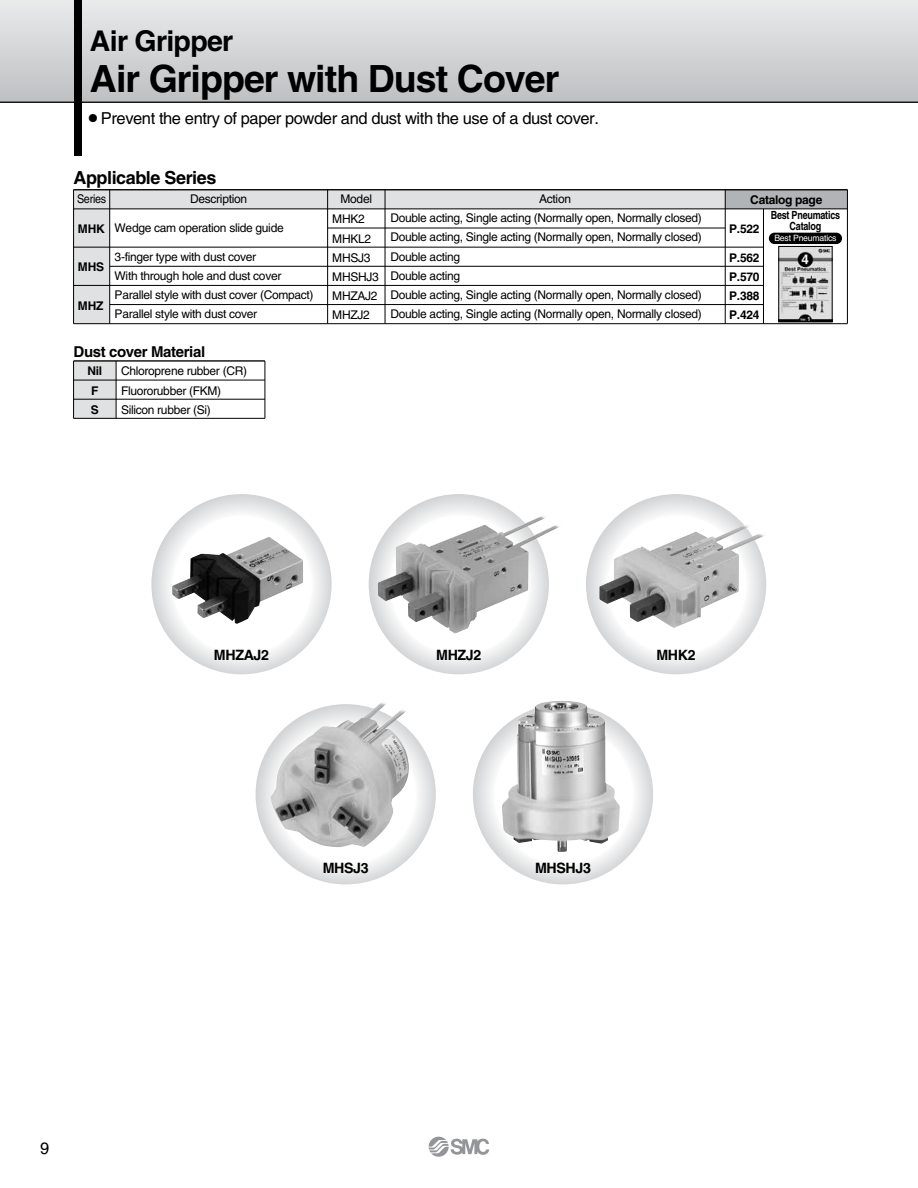
<style>
.page{position:relative;width:918px;height:1188px;background:#fff}
.page>*{position:absolute;margin:0;border:0;box-sizing:border-box;transform-origin:0 0}
.t1{font:700 37.5px "Helvetica";letter-spacing:-.025em;color:#000}
.t2{font:700 28.5px "Helvetica";letter-spacing:-.025em;color:#000}
.t3{font:700 18px "Helvetica";letter-spacing:-.025em;color:#000}
.t4{font:16.5px "Helvetica";letter-spacing:-.025em;color:#000}
.t5{font:700 15px "Helvetica";letter-spacing:-.025em;color:#000}
.t6{font:700 14.25px "Helvetica";letter-spacing:-.025em;color:#000}
.t7{font:12px/19.2px "Helvetica";letter-spacing:-.025em;color:#000}
.t8{font:700 12px/19.2px "Helvetica";letter-spacing:-.025em;color:#000;text-align:justify}
.t9{font:12px "Helvetica";letter-spacing:-.025em;color:#000;scale:.9 1}
.t10{font:700 11.25px/10.2px "Helvetica";letter-spacing:-.025em;color:#000;text-align:center;scale:.8 1}
.t11{font:8.7px "Helvetica";letter-spacing:-.025em;color:#fff}
</style>
<div class="page">
<svg style="left:429px;top:1137px;width:60px;height:20px"></svg>
<div style="left:725px;top:190px;width:122px;height:19px;background:#b1b4b6"></div>
<svg style="left:151px;top:494px;width:181px;height:180px"></svg>
<svg style="left:369px;top:494px;width:180px;height:180px"></svg>
<svg style="left:586px;top:494px;width:180px;height:180px"></svg>
<svg style="left:256px;top:704px;width:180px;height:180px"></svg>
<svg style="left:473px;top:704px;width:180px;height:180px"></svg>
<div style="left:74px;top:190px;width:36px;height:134px;background:#e0e1e2"></div>
<div style="left:74px;top:190px;width:651px;height:19px;background:#e0e1e2"></div>
<hr style="left:74px;top:189px;width:773px;height:1px;background:#000">
<hr style="left:74px;top:209px;width:773px;height:1px;background:#000">
<hr style="left:328px;top:228px;width:397px;height:1px;background:#000">
<hr style="left:74px;top:247px;width:689px;height:1px;background:#000">
<hr style="left:110px;top:266px;width:653px;height:1px;background:#000">
<hr style="left:74px;top:285px;width:689px;height:1px;background:#000">
<hr style="left:110px;top:304px;width:653px;height:1px;background:#000">
<hr style="left:74px;top:323px;width:773px;height:1px;background:#000">
<hr style="left:73px;top:190px;width:1px;height:134px;background:#000">
<hr style="left:109px;top:190px;width:1px;height:134px;background:#000">
<hr style="left:327px;top:190px;width:1px;height:134px;background:#000">
<hr style="left:385px;top:190px;width:1px;height:134px;background:#000">
<hr style="left:725px;top:190px;width:1px;height:134px;background:#000">
<hr style="left:763px;top:209px;width:1px;height:115px;background:#000">
<hr style="left:847px;top:190px;width:1px;height:134px;background:#000">
<div style="left:74px;top:361px;width:42px;height:57px;background:#e0e1e2"></div>
<hr style="left:74px;top:360px;width:191px;height:2px;background:#000">
<hr style="left:74px;top:380px;width:191px;height:1px;background:#000">
<hr style="left:74px;top:399px;width:191px;height:1px;background:#000">
<hr style="left:74px;top:418px;width:191px;height:1px;background:#000">
<hr style="left:73px;top:361px;width:1px;height:57px;background:#000">
<hr style="left:116px;top:361px;width:1px;height:57px;background:#000">
<hr style="left:265px;top:361px;width:1px;height:57px;background:#000">
<img style="left:378px;top:515px;width:181px;height:118px">
<img style="left:172px;top:537px;width:131px;height:87px">
<img style="left:599px;top:520px;width:167px;height:108px">
<img style="left:502px;top:701px;width:118px;height:151px">
<img style="left:271px;top:702px;width:138px;height:145px">
<div style="left:769px;top:233px;width:73px;height:11px;background:#000;border-radius:6px"></div>
<img style="left:780px;top:248px;width:50px;height:72px">
<div style="left:778px;top:246px;width:54px;height:76px;border:1px solid #000"></div>
<div style="left:0;top:0;width:918px;height:103px;background:linear-gradient(to bottom,#eaeaeb,#bdbfc2)"></div>
<hr style="left:0;top:102px;width:918px;height:1px;background:#000">
<div style="left:74px;top:0;width:8px;height:156px;background:#000"></div>
<h2 class="t2" style="left:90px;top:24px;width:145px">Air Gripper</h2>
<h1 class="t1" style="left:90px;top:56px;width:471px">Air Gripper with Dust Cover</h1>
<h3 class="t4" style="left:85px;top:109px;width:516px">○Prevent the entry of paper powder and dust with the use of a dust cover.</h3>
<h3 class="t3" style="left:74px;top:167px;width:144px">Applicable Series</h3>
<p class="t9" style="left:77px;top:192px;width:34px">Series</p>
<p class="t7" style="left:190px;top:190px;width:59px">Description</p>
<p class="t7" style="left:341px;top:190px;width:33px">Model</p>
<p class="t8" style="left:78px;top:219px;width:28px">MHK</p>
<p class="t8" style="left:78px;top:257px;width:28px">MHS</p>
<p class="t8" style="left:78px;top:296px;width:27px">MHZ</p>
<p class="t7" style="left:332px;top:210px;width:48px">MHK2<br>MHKL2<br>MHSJ3<br>MHSHJ3<br>MHZAJ2<br>MHZJ2</p>
<p class="t7" style="left:115px;top:218px;width:171px">Wedge cam operation slide guide</p>
<p class="t7" style="left:115px;top:247px;width:201px">3-finger type with dust cover<br>With through hole and dust cover Parallel style with dust cover (Compact)<br>Parallel style with dust cover</p>
<p class="t5" style="left:74px;top:343px;width:133px">Dust cover Material</p>
<p class="t8" style="left:87px;top:361px;width:16px;text-align:left">Nil<br>F<br>S</p>
<p class="t7" style="left:121px;top:362px;width:128px">Chloroprene rubber (CR)<br>Fluororubber (FKM)<br>Silicon rubber (Si)</p>
<p class="t7" style="left:390px;top:190px;width:313px;text-indent:149px">Action<br>Double acting, Single acting (Normally open, Normally closed)<br>Double acting, Single acting (Normally open, Normally closed)<br>Double acting<br>Double acting<br>Double acting, Single acting (Normally open, Normally closed)<br>Double acting, Single acting (Normally open, Normally closed)</p>
<p class="t8" style="left:750px;top:190px;width:74px">Catalog page</p>
<p class="t8" style="left:729px;top:219px;width:32px">P.522</p>
<p class="t8" style="left:729px;top:248px;width:32px">P.562<br>P.570<br>P.388<br>P.424</p>
<p class="t10" style="left:771px;top:210px;width:88px">Best Pneumatics<br>Catalog</p>
<p class="t11" style="left:774px;top:233px;width:64px">Best Pneumatics</p>
<p class="t6" style="left:214px;top:646px;width:57px">MHZAJ2</p>
<p class="t6" style="left:436px;top:646px;width:47px">MHZJ2</p>
<p class="t6" style="left:656px;top:646px;width:41px">MHK2</p>
<p class="t6" style="left:323px;top:859px;width:48px">MHSJ3</p>
<p class="t6" style="left:535px;top:859px;width:58px">MHSHJ3</p>
<h3 class="t4" style="left:40px;top:1139px;width:11px">9</h3>
</div>
